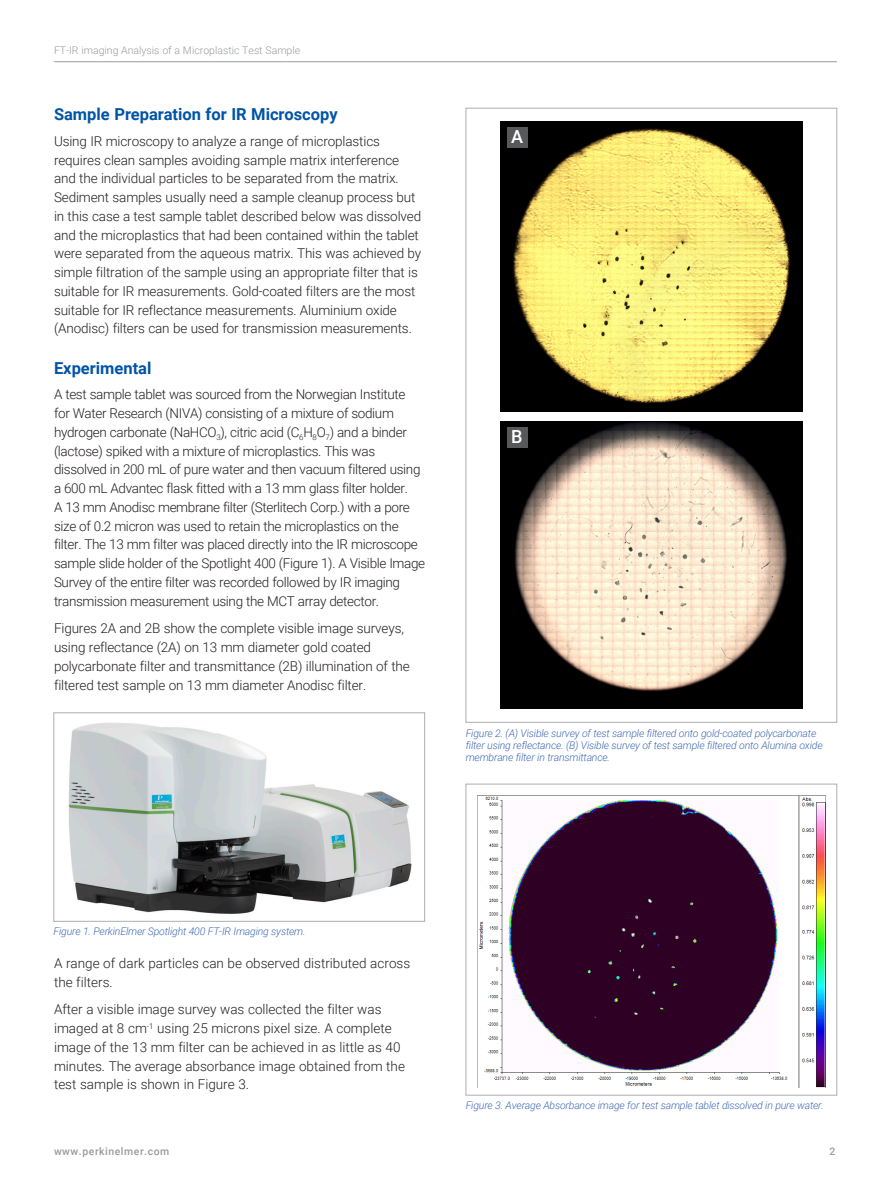
<style>
.page{position:relative;width:891px;height:1188px;background:#fff}
.page>*{position:absolute;margin:0;border:0;box-sizing:border-box;transform-origin:0 0}
.Body_Copy{font:500 18px "Roboto";color:#fff}
.Intro_Subhead{font:700 16.5px "Roboto";color:#0154a6}
.t1{font:300 13.5px/18.8px "Roboto";letter-spacing:-.01em;color:#231f20}
.t2{font:italic 300 10.5px/12px "Roboto";letter-spacing:-.02em;color:#406ab4}
.t3{font:300 10.5px "Roboto";color:#999b9e}
.t4{font:500 10.5px "Roboto";letter-spacing:.05em;color:#999b9e}
</style>
<div class="page">
<hr style="left:54px;top:61px;width:783px;height:1px;background:#999b9e">
<img style="left:68px;top:723px;width:344px;height:191px">
<div style="left:54px;top:713px;width:371px;height:209px;border:1px solid #adaeb2"></div>
<img style="left:501px;top:121px;width:301px;height:291px">
<img style="left:501px;top:421px;width:301px;height:287px">
<div style="left:507px;top:127px;width:20px;height:20px;background:#57585a"></div>
<div style="left:507px;top:427px;width:20px;height:20px;background:#57585a"></div>
<img style="left:477px;top:795px;width:349px;height:292px">
<div style="left:466px;top:784px;width:371px;height:311px;border:1px solid #adaeb2"></div>
<p class="t3" style="left:54px;top:43px;width:248px">FT-IR imaging Analysis of a Microplastic Test Sample</p>
<p class="Intro_Subhead" style="left:54px;top:103px;width:285px">Sample Preparation for IR Microscopy</p>
<p class="t1" style="left:54px;top:131px;width:369px">Using IR microscopy to analyze a range of microplastics requires clean samples avoiding sample matrix interference and the individual particles to be separated from the matrix.<br>Sediment samples usually need a sample cleanup process but in this case a test sample tablet described below was dissolved and the microplastics that had been contained within the tablet were separated from the aqueous matrix. This was achieved by simple filtration of the sample using an appropriate filter that is suitable for IR measurements. Gold-coated filters are the most suitable for IR reflectance measurements. Aluminium oxide (Anodisc) filters can be used for transmission measurements.</p>
<p class="Intro_Subhead" style="left:54px;top:356px;width:99px">Experimental</p>
<p class="t1" style="left:54px;top:385px;width:373px">A test sample tablet was sourced from the Norwegian Institute<br>for Water Research (NIVA) consisting of a mixture of sodium hydrogen carbonate (NaHCO<sub>3</sub>), citric acid (C<sub>6</sub>H<sub>8</sub>O<sub>7</sub>) and a binder (lactose) spiked with a mixture of microplastics. This was dissolved in 200 mL of pure water and then vacuum filtered using a 600 mL Advantec flask fitted with a 13 mm glass filter holder.<br>A 13 mm Anodisc membrane filter (Sterlitech Corp.) with a pore size of 0.2 micron was used to retain the microplastics on the filter. The 13 mm filter was placed directly into the IR microscope sample slide holder of the Spotlight 400 (Figure 1). A Visible Image Survey of the entire filter was recorded followed by IR imaging transmission measurement using the MCT array detector.</p>
<p class="t1" style="left:54px;top:619px;width:357px">Figures 2A and 2B show the complete visible image surveys, using reflectance (2A) on 13 mm diameter gold coated polycarbonate filter and transmittance (2B) illumination of the filtered test sample on 13 mm diameter Anodisc filter.</p>
<p class="Body_Copy" style="left:511px;top:124px;width:14px">A</p>
<p class="Body_Copy" style="left:511px;top:424px;width:13px">B</p>
<p class="t2" style="left:466px;top:726px;width:358px">Figure 2. (A) Visible survey of test sample filtered onto gold-coated polycarbonate filter using reflectance. (B) Visible survey of test sample filtered onto Alumina oxide membrane filter in transmittance.</p>
<p class="t2" style="left:54px;top:925px;width:253px">Figure 1. PerkinElmer Spotlight 400 FT-IR Imaging system.</p>
<p class="t1" style="left:54px;top:953px;width:358px">A range of dark particles can be observed distributed across the filters.</p>
<p class="t1" style="left:54px;top:1000px;width:353px">After a visible image survey was collected the filter was imaged at 8 cm<sup>-1</sup> using 25 microns pixel size. A complete image of the 13 mm filter can be achieved in as little as 40 minutes. The average absorbance image obtained from the test sample is shown in Figure 3.</p>
<p class="t2" style="left:466px;top:1099px;width:360px">Figure 3. Average Absorbance image for test sample tablet dissolved in pure water.</p>
<p class="t4" style="left:54px;top:1144px;width:117px">www.perkinelmer.com</p>
<p class="t4" style="left:829px;top:1144px;width:7px">2</p>
</div>
